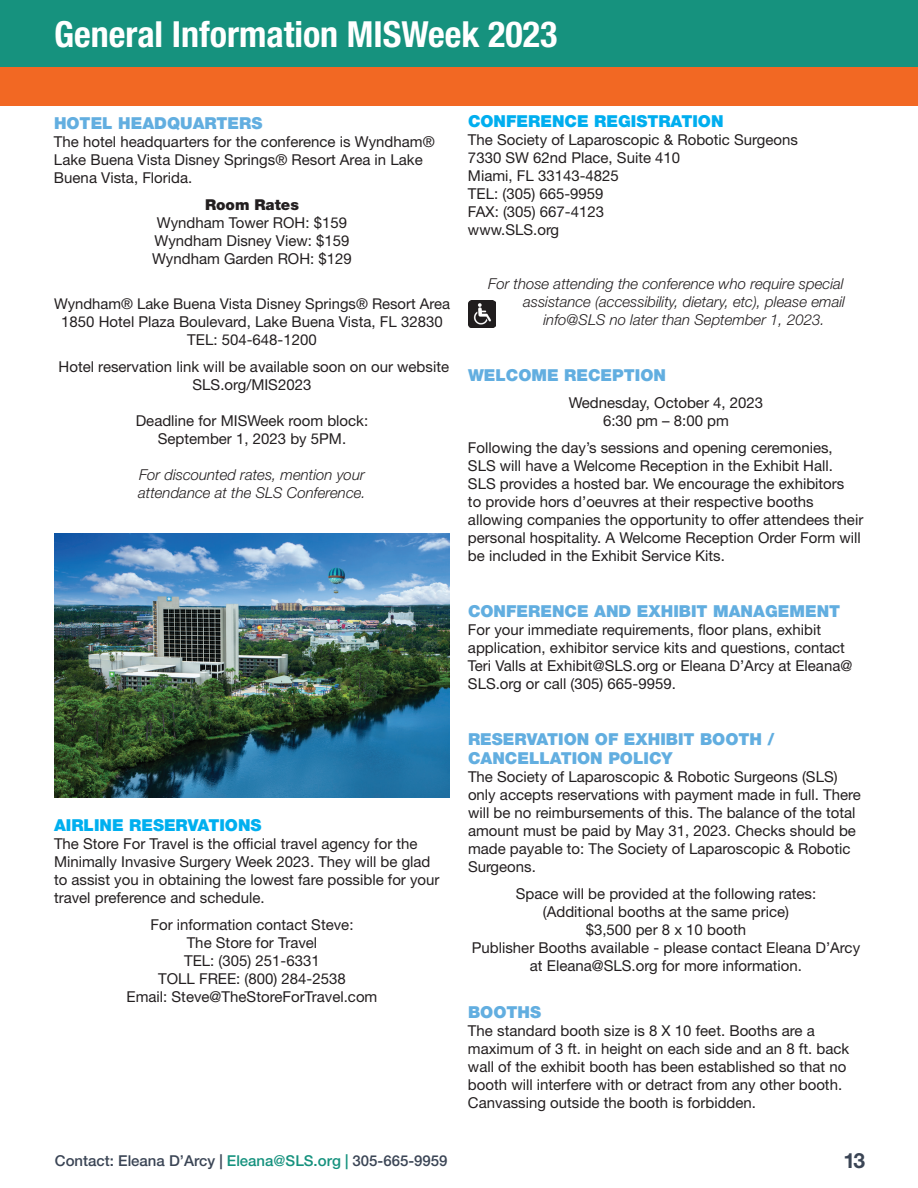
<style>
.page{position:relative;width:918px;height:1188px;background:#fff}
.page>*{position:absolute;margin:0;border:0;box-sizing:border-box;transform-origin:0 0}
.t1{font:700 condensed 36px "Helvetica Neue LT Std";color:#fff}
.t2{font:700 21px "Helvetica Neue LT Std";color:#3b4555}
.t3{font:900 16.5px/19.8px "Helvetica Neue LT Std";color:#62aee0}
.t4{font:900 16.5px "Helvetica Neue LT Std";color:#00aeef}
.t5{font:900 16.5px "Helvetica Neue LT Std";color:#00afef}
.t6{font:15px/18px "Helvetica Neue LT Std";color:#231f20}
.t7{font:italic 300 15px/18px "Helvetica Neue LT Std";color:#231f20}
.t8{font:500 15px "Helvetica Neue LT Std";color:#3b4555}
.t9{font:900 15px "Helvetica Neue LT Std";color:#231f20}
.t10{font:14.85px "Helvetica Neue LT Std";color:#231f20}
.s1{color:#16927e}
</style>
<div class="page">
<div style="left:0;top:0;width:918px;height:68px;background:#16927e"></div>
<div style="left:0;top:67px;width:918px;height:39px;background:#f26823"></div>
<img style="left:468px;top:300px;width:27px;height:27px">
<img style="left:54px;top:534px;width:396px;height:264px">
<h1 class="t1" style="left:54px;top:12px;width:505px">General Information MISWeek 2023</h1>
<p class="t3" style="left:54px;top:113px;width:210px">HOTEL HEADQUARTERS</p>
<p class="t6" style="left:54px;top:132px;width:382px">The hotel headquarters for the conference is Wyndham®<br>Lake Buena Vista Disney Springs® Resort Area in Lake<br>Buena Vista, Florida.</p>
<p class="t9" style="left:205px;top:195px;width:95px">Room Rates</p>
<p class="t6" style="left:152px;top:213px;width:201px;text-align:center">Wyndham Tower ROH: $159<br>Wyndham Disney View: $159<br>Wyndham Garden ROH: $129</p>
<p class="t10" style="left:54px;top:295px;width:398px">Wyndham® Lake Buena Vista Disney Springs® Resort Area</p>
<p class="t6" style="left:61px;top:312px;width:383px;text-align:center">1850 Hotel Plaza Boulevard, Lake Buena Vista, FL 32830<br>TEL: 504-648-1200</p>
<p class="t6" style="left:59px;top:357px;width:392px;text-align:center">Hotel reservation link will be available soon on our website<br>SLS.org/MIS2023</p>
<p class="t6" style="left:136px;top:411px;width:234px;text-align:center">Deadline for MISWeek room block:<br>September 1, 2023 by 5PM.</p>
<p class="t7" style="left:138px;top:465px;width:229px">For discounted rates, mention your attendance at the SLS Conference.</p>
<p class="t5" style="left:54px;top:815px;width:209px">AIRLINE RESERVATIONS</p>
<p class="t6" style="left:54px;top:834px;width:387px">The Store For Travel is the official travel agency for the Minimally Invasive Surgery Week 2023. They will be glad to assist you in obtaining the lowest fare possible for your travel preference and schedule.</p>
<p class="t6" style="left:127px;top:915px;width:252px;text-align:center">For information contact Steve:<br>The Store for Travel<br>TEL: (305) 251-6331<br>TOLL FREE: (800) 284-2538<br>Email: Steve@TheStoreForTravel.com</p>
<p class="t4" style="left:468px;top:112px;width:257px">CONFERENCE REGISTRATION</p>
<p class="t6" style="left:468px;top:131px;width:331px">The Society of Laparoscopic &amp; Robotic Surgeons<br>7330 SW 62nd Place, Suite 410<br>Miami, FL 33143-4825<br>TEL: (305) 665-9959<br>FAX: (305) 667-4123<br>www.SLS.org</p>
<p class="t7" style="left:488px;top:275px;width:357px">For those attending the conference who require special</p>
<p class="t7" style="left:523px;top:293px;width:324px">assistance (accessibility, dietary, etc), please email</p>
<p class="t7" style="left:544px;top:311px;width:282px">info@SLS no later than September 1, 2023.</p>
<p class="t3" style="left:468px;top:365px;width:200px">WELCOME RECEPTION</p>
<p class="t6" style="left:569px;top:394px;width:196px;text-align:center">Wednesday, October 4, 2023<br>6:30 pm – 8:00 pm</p>
<p class="t6" style="left:468px;top:439px;width:397px">Following the day’s sessions and opening ceremonies, SLS will have a Welcome Reception in the Exhibit Hall.<br>SLS provides a hosted bar. We encourage the exhibitors<br>to provide hors d’oeuvres at their respective booths allowing companies the opportunity to offer attendees their personal hospitality. A Welcome Reception Order Form will be included in the Exhibit Service Kits.</p>
<p class="t3" style="left:468px;top:601px;width:374px">CONFERENCE AND EXHIBIT MANAGEMENT</p>
<p class="t6" style="left:468px;top:620px;width:386px">For your immediate requirements, floor plans, exhibit application, exhibitor service kits and questions, contact Teri Valls at Exhibit@SLS.org or Eleana D’Arcy at Eleana@ SLS.org or call (305) 665-9959.</p>
<p class="t3" style="left:468px;top:729px;width:308px">RESERVATION OF EXHIBIT BOOTH /<br>CANCELLATION POLICY</p>
<p class="t6" style="left:468px;top:768px;width:394px">The Society of Laparoscopic &amp; Robotic Surgeons (SLS) only accepts reservations with payment made in full. There will be no reimbursements of this. The balance of the total amount must be paid by May 31, 2023. Checks should be made payable to: The Society of Laparoscopic &amp; Robotic Surgeons.</p>
<p class="t6" style="left:472px;top:885px;width:390px;text-align:center">Space will be provided at the following rates:<br>(Additional booths at the same price)<br>$3,500 per 8 x 10 booth<br>Publisher Booths available - please contact Eleana D’Arcy at Eleana@SLS.org for more information.</p>
<p class="t3" style="left:468px;top:1002px;width:75px">BOOTHS</p>
<p class="t6" style="left:468px;top:1022px;width:383px">The standard booth size is 8 X 10 feet. Booths are a maximum of 3 ft. in height on each side and an 8 ft. back wall of the exhibit booth has been established so that no booth will interfere with or detract from any other booth.<br>Canvassing outside the booth is forbidden.</p>
<p class="t8" style="left:55px;top:1152px;width:394px">Contact: Eleana D’Arcy | <span class="s1">Eleana@SLS.org |</span> 305-665-9959</p>
<h2 class="t2" style="left:844px;top:1148px;width:23px">13</h2>
</div>
